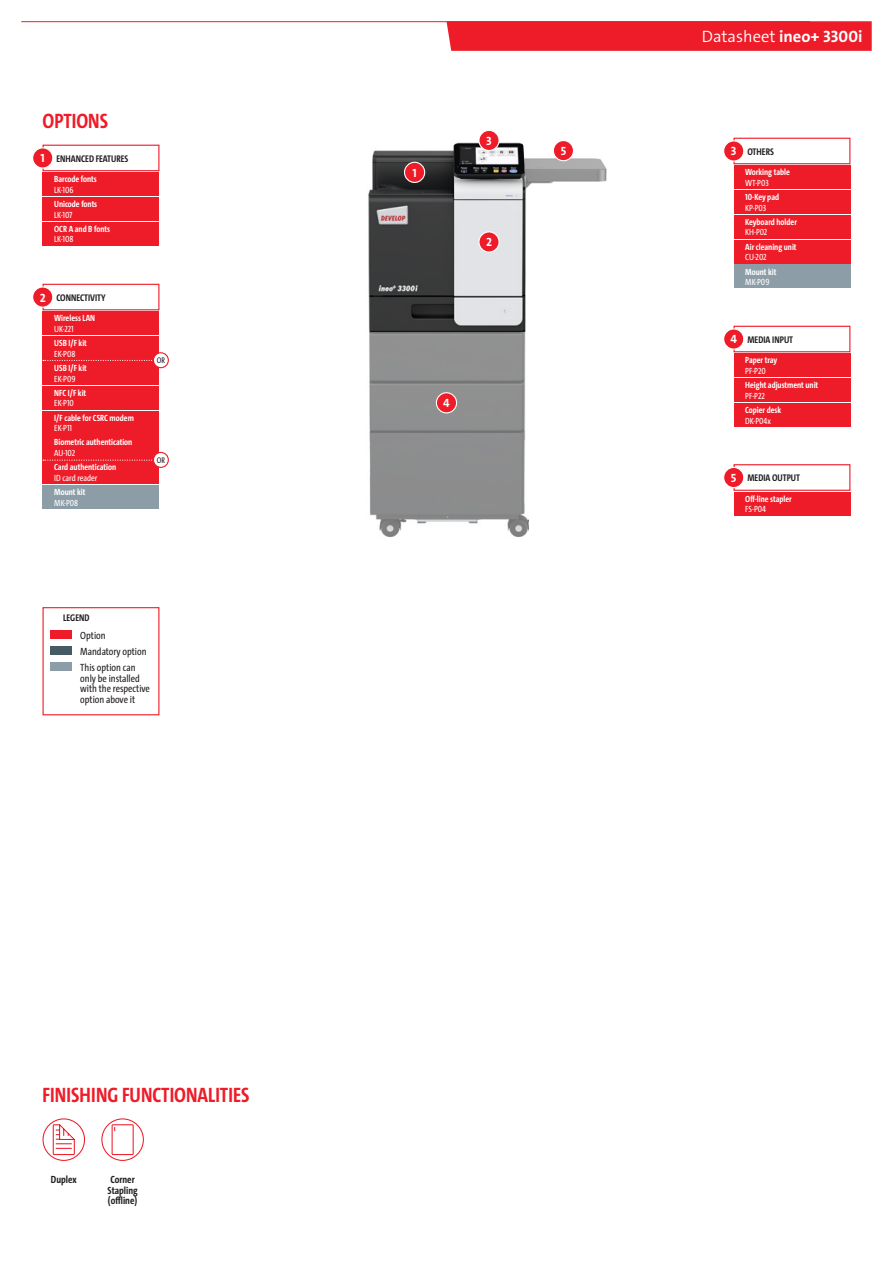
<style>
.page{position:relative;width:893px;height:1263px;background:#fff}
.page>*{position:absolute;margin:0;border:0;box-sizing:border-box;transform-origin:0 0}
.Data_Inside_SUBHEAD{font:700 21px "The Sans Cd LF7";color:#ee1c28}
.ds_inside_APPLICATIO{font:16.5px "The Sans LP7 Bld";color:#fff}
.Data_Options_BUBBLED{font:12px "The Sans LP7 Bld";color:#fff}
.Data_Options_LEGEND{font:10.5px/10.6px "The Sans Cd LF5 Plain";color:#231f20}
.Data_Inside_Text_cen{font:700 10.5px/10.5px "The Sans Cd LF7";color:#231f20}
.Data_Table_TEXT_Medi{font:300 10.5px "The Sans Cd LF3";color:#231f20}
.Data_Options_HEADER{font:700 9.75px "The Sans Cd LF7";color:#231f20}
.Data_Options_TEXT_Co{font:700 9px/10.5px "The Sans Cd LF7";color:#fff}
.Data_Options_BUBBLES{font:8.25px "The Sans Cd LF5 Plain";color:#231f20}
.s1{font-family:"The Sans Cd LF5 Plain";font-weight:400}
.s2{font-family:"The Sans LP4 Se Lig"}
</style>
<div class="page">
<img style="left:526px;top:145px;width:81px;height:44px">
<img style="left:369px;top:332px;width:160px;height:205px">
<img style="left:368px;top:142px;width:158px;height:190px">
<div style="left:446px;top:21px;width:426px;height:30px;background:#ee1c28"></div>
<hr style="left:21px;top:21px;width:789px;height:1px;background:#ee1c28">
<div style="left:43px;top:607px;width:116px;height:108px;background:#fff;border:1px solid #ee1c28"></div>
<svg style="left:51px;top:630px;width:21px;height:9px"></svg>
<svg style="left:51px;top:646px;width:21px;height:9px"></svg>
<svg style="left:51px;top:662px;width:21px;height:9px"></svg>
<div style="left:733px;top:464px;width:117px;height:27px;border:1px solid #ee1c28"></div>
<div style="left:724px;top:467px;width:20px;height:21px;background:#ee1c28;border-radius:50%"></div>
<div style="left:723px;top:467px;width:21px;height:21px;border:1px solid #fff;border-radius:50%"></div>
<div style="left:734px;top:492px;width:116px;height:23px;background:#ee1c28"></div>
<div style="left:733px;top:326px;width:117px;height:26px;border:1px solid #ee1c28"></div>
<div style="left:724px;top:329px;width:20px;height:20px;background:#ee1c28;border-radius:50%"></div>
<div style="left:723px;top:328px;width:21px;height:22px;border:1px solid #fff;border-radius:50%"></div>
<div style="left:734px;top:353px;width:116px;height:74px;background:#ee1c28"></div>
<div style="left:733px;top:138px;width:117px;height:26px;border:1px solid #ee1c28"></div>
<div style="left:724px;top:141px;width:20px;height:20px;background:#ee1c28;border-radius:50%"></div>
<div style="left:723px;top:140px;width:21px;height:22px;border:1px solid #fff;border-radius:50%"></div>
<div style="left:734px;top:165px;width:116px;height:98px;background:#ee1c28"></div>
<div style="left:733px;top:265px;width:117px;height:23px;background:#8c9da7"></div>
<div style="left:43px;top:145px;width:116px;height:26px;border:1px solid #ee1c28"></div>
<div style="left:33px;top:148px;width:20px;height:20px;background:#ee1c28;border-radius:50%"></div>
<div style="left:32px;top:147px;width:21px;height:22px;border:1px solid #fff;border-radius:50%"></div>
<div style="left:43px;top:172px;width:116px;height:74px;background:#ee1c28"></div>
<div style="left:43px;top:284px;width:116px;height:26px;border:1px solid #ee1c28"></div>
<div style="left:33px;top:287px;width:20px;height:20px;background:#ee1c28;border-radius:50%"></div>
<div style="left:32px;top:286px;width:21px;height:22px;border:1px solid #fff;border-radius:50%"></div>
<div style="left:43px;top:485px;width:116px;height:24px;background:#8c9da7"></div>
<svg style="left:43px;top:1118px;width:42px;height:43px"></svg>
<svg style="left:101px;top:1118px;width:43px;height:43px"></svg>
<div style="left:43px;top:311px;width:117px;height:173px;background:#ee1c28"></div>
<div style="left:153px;top:452px;width:15px;height:15px;background:#fff;border-radius:50%"></div>
<div style="left:153px;top:452px;width:16px;height:16px;border:1px solid #ee1c28;border-radius:50%"></div>
<div style="left:153px;top:353px;width:15px;height:15px;background:#fff;border-radius:50%"></div>
<div style="left:153px;top:352px;width:16px;height:16px;border:1px solid #ee1c28;border-radius:50%"></div>
<div style="left:404px;top:162px;width:21px;height:20px;background:#ee1c28;border-radius:50%"></div>
<div style="left:404px;top:162px;width:21px;height:21px;border:1px solid #fff;border-radius:50%"></div>
<div style="left:479px;top:232px;width:20px;height:20px;background:#ee1c28;border-radius:50%"></div>
<div style="left:478px;top:231px;width:22px;height:22px;border:1px solid #fff;border-radius:50%"></div>
<div style="left:479px;top:130px;width:20px;height:20px;background:#ee1c28;border-radius:50%"></div>
<div style="left:478px;top:130px;width:22px;height:21px;border:1px solid #fff;border-radius:50%"></div>
<div style="left:553px;top:141px;width:20px;height:20px;background:#ee1c28;border-radius:50%"></div>
<div style="left:553px;top:140px;width:21px;height:21px;border:1px solid #fff;border-radius:50%"></div>
<div style="left:436px;top:393px;width:21px;height:20px;background:#ee1c28;border-radius:50%"></div>
<div style="left:436px;top:392px;width:21px;height:21px;border:1px solid #fff;border-radius:50%"></div>
<p class="Data_Inside_SUBHEAD" style="left:43px;top:107px;width:67px">OPTIONS</p>
<p class="Data_Options_BUBBLED" style="left:41px;top:151px;width:6px">1</p>
<p class="Data_Options_HEADER" style="left:56px;top:152px;width:74px">ENHANCED FEATURES</p>
<p class="Data_Options_TEXT_Co" style="left:54px;top:174px;width:44px">Barcode fonts<br><span class="s1">LK-106</span></p>
<p class="Data_Options_TEXT_Co" style="left:54px;top:198px;width:45px">Unicode fonts<br><span class="s1">LK-107</span></p>
<p class="Data_Options_TEXT_Co" style="left:54px;top:223px;width:57px">OCR A and B fonts<br><span class="s1">LK-108</span></p>
<p class="Data_Options_BUBBLED" style="left:40px;top:290px;width:7px">2</p>
<p class="Data_Options_HEADER" style="left:56px;top:291px;width:51px">CONNECTIVITY</p>
<p class="Data_Options_TEXT_Co" style="left:54px;top:313px;width:42px">Wireless LAN<br><span class="s1">UK-221</span></p>
<p class="Data_Options_TEXT_Co" style="left:54px;top:338px;width:34px">USB I/F kit<br><span class="s1">EK-P08</span></p>
<p class="Data_Options_TEXT_Co" style="left:54px;top:362px;width:34px">USB I/F kit<br><span class="s1">EK-P09</span></p>
<p class="Data_Options_TEXT_Co" style="left:54px;top:387px;width:34px">NFC I/F kit<br><span class="s1">EK-P10</span></p>
<p class="Data_Options_TEXT_Co" style="left:54px;top:412px;width:81px">I/F cable for CSRC modem<br><span class="s1">EK-P11</span></p>
<p class="Data_Options_TEXT_Co" style="left:54px;top:437px;width:80px">Biometric authentication<br><span class="s1">AU-102</span></p>
<p class="Data_Options_TEXT_Co" style="left:54px;top:462px;width:63px">Card authentication<br><span class="s1">ID card reader</span></p>
<p class="Data_Options_TEXT_Co" style="left:54px;top:487px;width:33px">Mount kit<br><span class="s1">MK-P08</span></p>
<p class="Data_Options_BUBBLES" style="left:157px;top:355px;width:10px">OR</p>
<p class="Data_Options_BUBBLES" style="left:157px;top:455px;width:10px">OR</p>
<p class="Data_Options_HEADER" style="left:63px;top:611px;width:28px">LEGEND</p>
<p class="Data_Options_LEGEND" style="left:80px;top:630px;width:27px">Option</p>
<p class="Data_Options_LEGEND" style="left:80px;top:646px;width:68px">Mandatory option</p>
<p class="Data_Options_LEGEND" style="left:80px;top:662px;width:71px">This option can only be installed with the respective option above it</p>
<p class="Data_Inside_SUBHEAD" style="left:43px;top:1082px;width:209px">FINISHING FUNCTIONALITIES</p>
<p class="Data_Inside_Text_cen" style="left:51px;top:1174px;width:27px">Duplex</p>
<p class="Data_Inside_Text_cen" style="left:108px;top:1174px;width:32px">Corner<br>Stapling (offline)</p>
<p class="Data_Options_BUBBLED" style="left:412px;top:165px;width:6px">1</p>
<p class="Data_Options_BUBBLED" style="left:486px;top:133px;width:7px">3</p>
<p class="Data_Options_BUBBLED" style="left:486px;top:235px;width:7px">2</p>
<p class="Data_Options_BUBBLED" style="left:443px;top:395px;width:8px">4</p>
<p class="Data_Options_BUBBLED" style="left:561px;top:143px;width:7px">5</p>
<p class="ds_inside_APPLICATIO" style="left:702px;top:26px;width:162px"><span class="s2">Datasheet</span> ineo+ 3300i</p>
<p class="Data_Table_TEXT_Medi" style="left:733px;top:139px;width:30px">OTHERS</p>
<p class="Data_Options_BUBBLED" style="left:731px;top:144px;width:7px">3</p>
<p class="Data_Options_HEADER" style="left:747px;top:145px;width:28px">OTHERS</p>
<p class="Data_Options_TEXT_Co" style="left:745px;top:167px;width:46px">Working table<br><span class="s1">WT-P03</span></p>
<p class="Data_Options_TEXT_Co" style="left:745px;top:192px;width:35px">10-Key pad<br><span class="s1">KP-P03</span></p>
<p class="Data_Options_TEXT_Co" style="left:745px;top:216px;width:53px">Keyboard holder<br><span class="s1">KH-P02</span></p>
<p class="Data_Options_TEXT_Co" style="left:745px;top:241px;width:53px">Air cleaning unit<br><span class="s1">CU-202</span></p>
<p class="Data_Options_TEXT_Co" style="left:745px;top:266px;width:33px">Mount kit<br><span class="s1">MK-P09</span></p>
<p class="Data_Options_BUBBLED" style="left:730px;top:332px;width:8px">4</p>
<p class="Data_Options_HEADER" style="left:747px;top:333px;width:47px">MEDIA INPUT</p>
<p class="Data_Options_TEXT_Co" style="left:745px;top:355px;width:33px">Paper tray<br><span class="s1">PF-P20</span></p>
<p class="Data_Options_TEXT_Co" style="left:745px;top:380px;width:74px">Height adjustment unit<br><span class="s1">PF-P22</span></p>
<p class="Data_Options_TEXT_Co" style="left:745px;top:404px;width:38px">Copier desk<br><span class="s1">DK-P04x</span></p>
<p class="Data_Options_BUBBLED" style="left:731px;top:470px;width:7px">5</p>
<p class="Data_Options_HEADER" style="left:747px;top:472px;width:54px">MEDIA OUTPUT</p>
<p class="Data_Options_TEXT_Co" style="left:745px;top:493px;width:48px">Off-line stapler<br><span class="s1">FS-P04</span></p>
</div>
